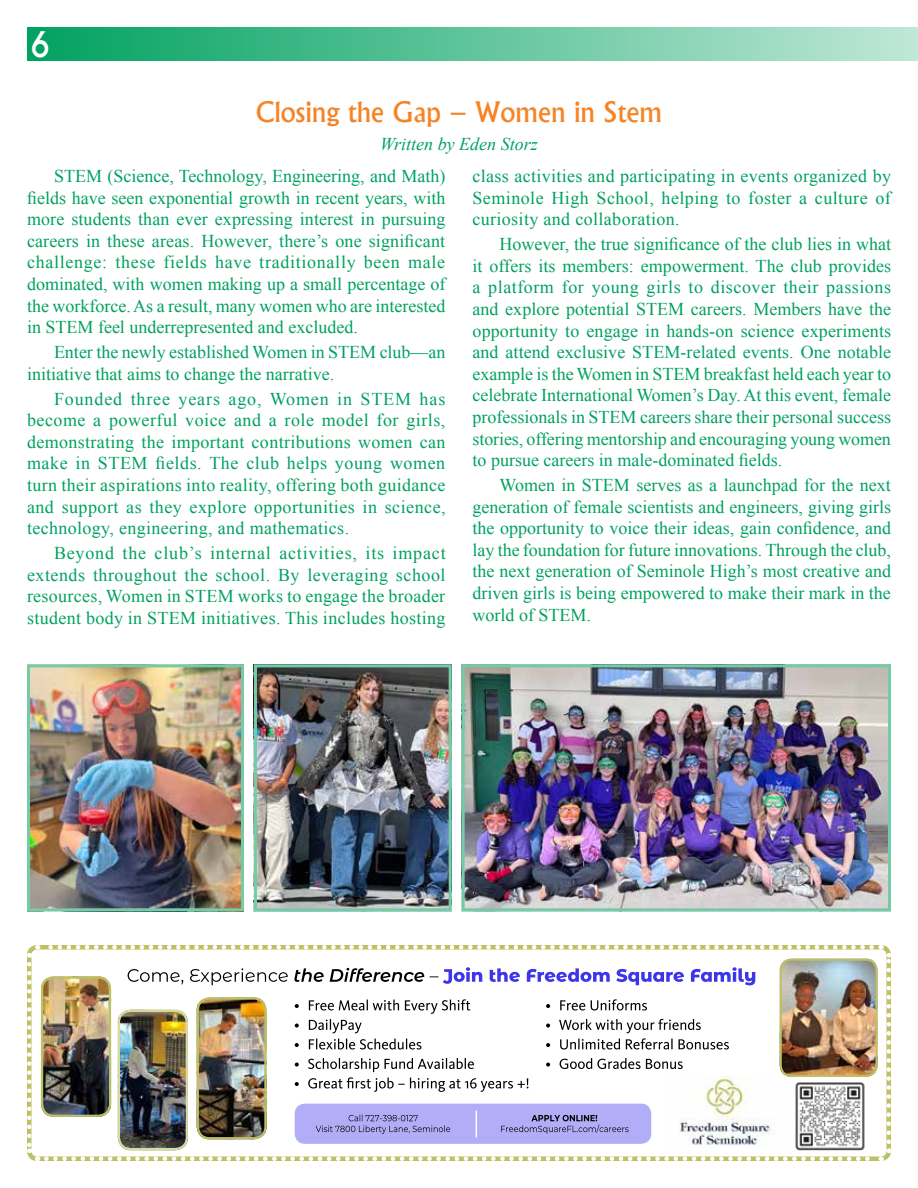
<style>
.page{position:relative;width:918px;height:1188px;background:#fff}
.page>*{position:absolute;margin:0;border:0;box-sizing:border-box;transform-origin:0 0}
.t1{font:500 33.6px "Albertus";color:#fff;scale:.9 1}
.t2{font:500 27px "Albertus";color:#f58426}
.t3{font:18px/21.6px "Times New Roman";color:#00a160;text-align:justify}
.t4{font:italic 18px "Times New Roman";color:#00a160}
</style>
<div class="page">
<div style="left:27px;top:27px;width:891px;height:34px;background:linear-gradient(to right,#01a161,#bfe8d7)"></div>
<img style="left:31px;top:668px;width:209px;height:239px">
<div style="left:27px;top:664px;width:217px;height:247px;border:3px solid #73cba7"></div>
<img style="left:258px;top:668px;width:190px;height:239px">
<div style="left:254px;top:664px;width:198px;height:247px;border:3px solid #73cba7"></div>
<img style="left:466px;top:668px;width:421px;height:239px">
<div style="left:462px;top:664px;width:429px;height:247px;border:3px solid #73cba7"></div>
<img style="left:27px;top:945px;width:864px;height:216px">
<h1 class="t1" style="left:31px;top:24px;width:23px">6</h1>
<h2 class="t2" style="left:256px;top:96px;width:408px">Closing the Gap – Women in Stem</h2>
<p class="t4" style="left:380px;top:132px;width:159px">Written by Eden Storz</p>
<p class="t3" style="left:27px;top:165px;width:420px;text-indent:27px">STEM (Science, Technology, Engineering, and Math) fields have seen exponential growth in recent years, with more students than ever expressing interest in pursuing careers in these areas. However, there’s one significant challenge: these fields have traditionally been male dominated, with women making up a small percentage of the workforce. As a result, many women who are interested in STEM feel underrepresented and excluded.</p>
<p class="t3" style="left:27px;top:341px;width:420px;text-indent:27px">Enter the newly established Women in STEM club—an initiative that aims to change the narrative.</p>
<p class="t3" style="left:27px;top:387px;width:420px;text-indent:27px">Founded three years ago, Women in STEM has become a powerful voice and a role model for girls, demonstrating the important contributions women can make in STEM fields. The club helps young women turn their aspirations into reality, offering both guidance and support as they explore opportunities in science, technology, engineering, and mathematics.</p>
<p class="t3" style="left:27px;top:542px;width:420px;text-indent:27px">Beyond the club’s internal activities, its impact extends throughout the school. By leveraging school resources, Women in STEM works to engage the broader student body in STEM initiatives. This includes hosting</p>
<p class="t3" style="left:473px;top:165px;width:420px">class activities and participating in events organized by Seminole High School, helping to foster a culture of curiosity and collaboration.</p>
<p class="t3" style="left:473px;top:233px;width:420px;text-indent:27px">However, the true significance of the club lies in what it offers its members: empowerment. The club provides a platform for young girls to discover their passions and explore potential STEM careers. Members have the opportunity to engage in hands-on science experiments and attend exclusive STEM-related events. One notable example is the Women in STEM breakfast held each year to celebrate International Women’s Day. At this event, female professionals in STEM careers share their personal success stories, offering mentorship and encouraging young women to pursue careers in male-dominated fields.</p>
<p class="t3" style="left:473px;top:474px;width:420px;text-indent:27px">Women in STEM serves as a launchpad for the next generation of female scientists and engineers, giving girls the opportunity to voice their ideas, gain confidence, and lay the foundation for future innovations. Through the club, the next generation of Seminole High’s most creative and driven girls is being empowered to make their mark in the world of STEM.</p>
</div>
